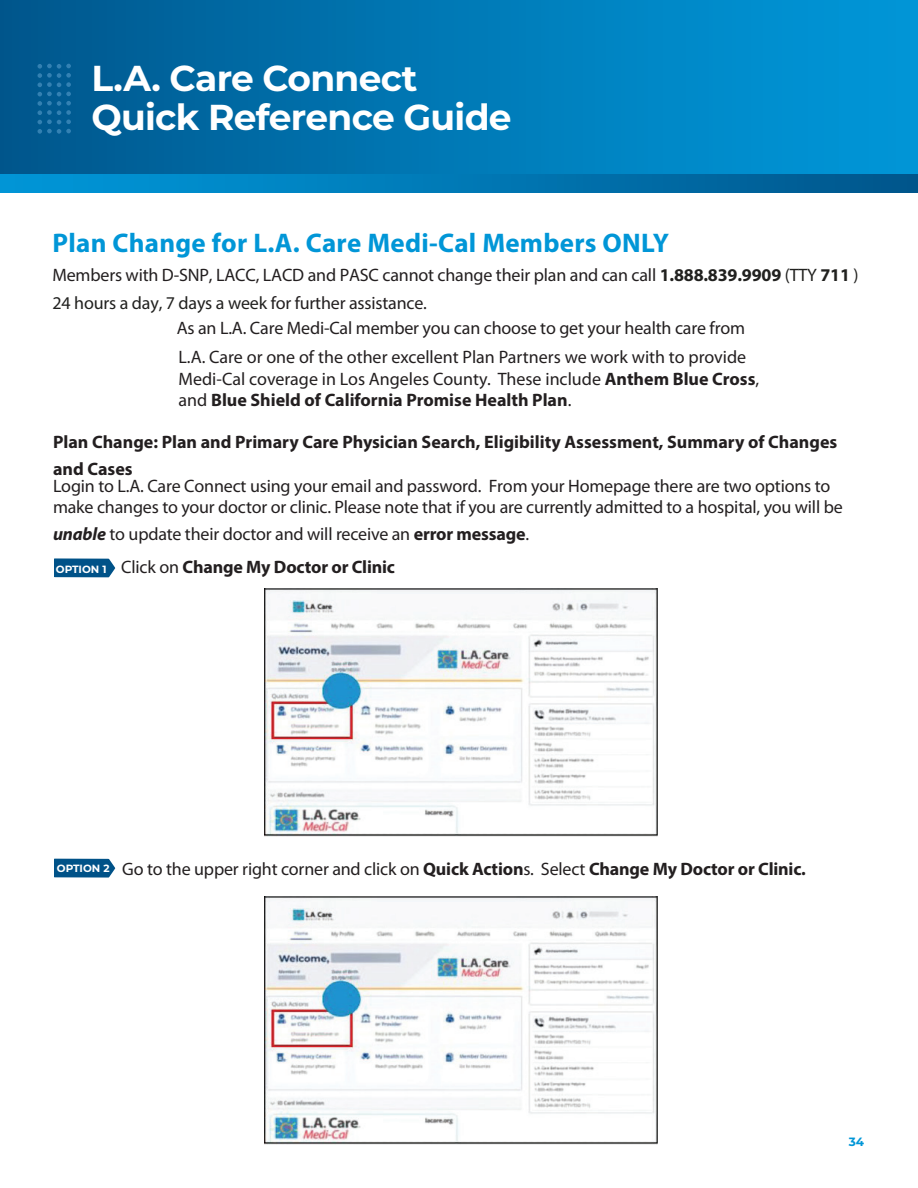
<style>
.page{position:relative;width:918px;height:1188px;background:#fff}
.page>*{position:absolute;margin:0;border:0;box-sizing:border-box;transform-origin:0 0}
.t1{font:700 36px/39px "Montserrat";letter-spacing:-.02em;color:#fff}
.t2{font:700 27px "Myriad Pro";letter-spacing:.01em;color:#0196d7}
.t3{font:18px/27.8px "Myriad Pro";letter-spacing:-.01em;color:#231f20}
.t4{font:700 18px/21.6px "Myriad Pro";color:#231f20}
.t5{font:700 12px "Montserrat";color:#0196d7}
.s1{font-weight:700;color:#21211f}
.s2{color:#21211f}
.s3{font-weight:400}
.s4{font-weight:700;font-style:italic}
.s5{font-weight:700}
.s6{font-family:"Montserrat";font-weight:700;font-size:10.5px;color:#fff}
</style>
<div class="page">
<div style="left:0;top:0;width:918px;height:181px;background:linear-gradient(to right,#00588f,#0099da)"></div>
<div style="left:0;top:175px;width:918px;height:17px;background:linear-gradient(to right,#0099db,#00578d)"></div>
<svg style="left:38px;top:64px;width:33px;height:70px;background:#0b6298"></svg>
<svg style="left:54px;top:558px;width:61px;height:19px"></svg>
<img style="left:265px;top:589px;width:393px;height:247px">
<svg style="left:54px;top:859px;width:61px;height:19px"></svg>
<img style="left:265px;top:896px;width:393px;height:248px">
<h1 class="t1" style="left:92px;top:57px;width:422px">L.A. Care Connect<br>Quick Reference Guide</h1>
<h2 class="t2" style="left:52px;top:225px;width:618px">Plan Change for L.A. Care Medi-Cal Members ONLY</h2>
<p class="t3" style="left:53px;top:261px;width:808px">Members with D-SNP, LACC, LACD and PASC cannot change their plan and can call <span class="s1">1.888.839.9909</span> <span class="s2">(TTY</span> <span class="s1">711</span> <span class="s2">)<br>24 hours a day, 7 days a week</span> for further assistance.</p>
<p class="t3" style="left:177px;top:313px;width:571px;line-height:29.2px">As an L.A. Care Medi-Cal member you can choose to get your health care from<br>L.A. Care or one of the other excellent Plan Partners we work with to provide</p>
<p class="t4" style="left:179px;top:367px;width:582px"><span class="s3">Medi-Cal coverage in Los Angeles County. These include</span> Anthem Blue Cross<span class="s3">, and</span> Blue Shield of California Promise Health Plan<span class="s3">.</span></p>
<p class="t4" style="left:53px;top:428px;width:786px;line-height:26.8px">Plan Change: Plan and Primary Care Physician Search, Eligibility Assessment, Summary of Changes and Cases</p>
<p class="t3" style="left:53px;top:474px;width:791px;line-height:21.9px">Login to L.A. Care Connect using your email and password. From your Homepage there are two options to make changes to your doctor or clinic. Please note that if you are currently admitted to a hospital, you will be</p>
<p class="t3" style="left:53px;top:518px;width:478px;line-height:32.7px"><span class="s4">unable</span> to update their doctor and will receive an <span class="s5">error message</span>.<br><span class="s6">OPTION 1</span> Click on <span class="s5">Change My Doctor or Clinic</span></p>
<p class="t3" style="left:57px;top:854px;width:750px"><span class="s6">OPTION 2</span> Go to the upper right corner and click on <span class="s5">Quick Action</span>s. Select <span class="s5">Change My Doctor or Clinic.</span></p>
<p class="t5" style="left:849px;top:1133px;width:17px">34</p>
</div>
